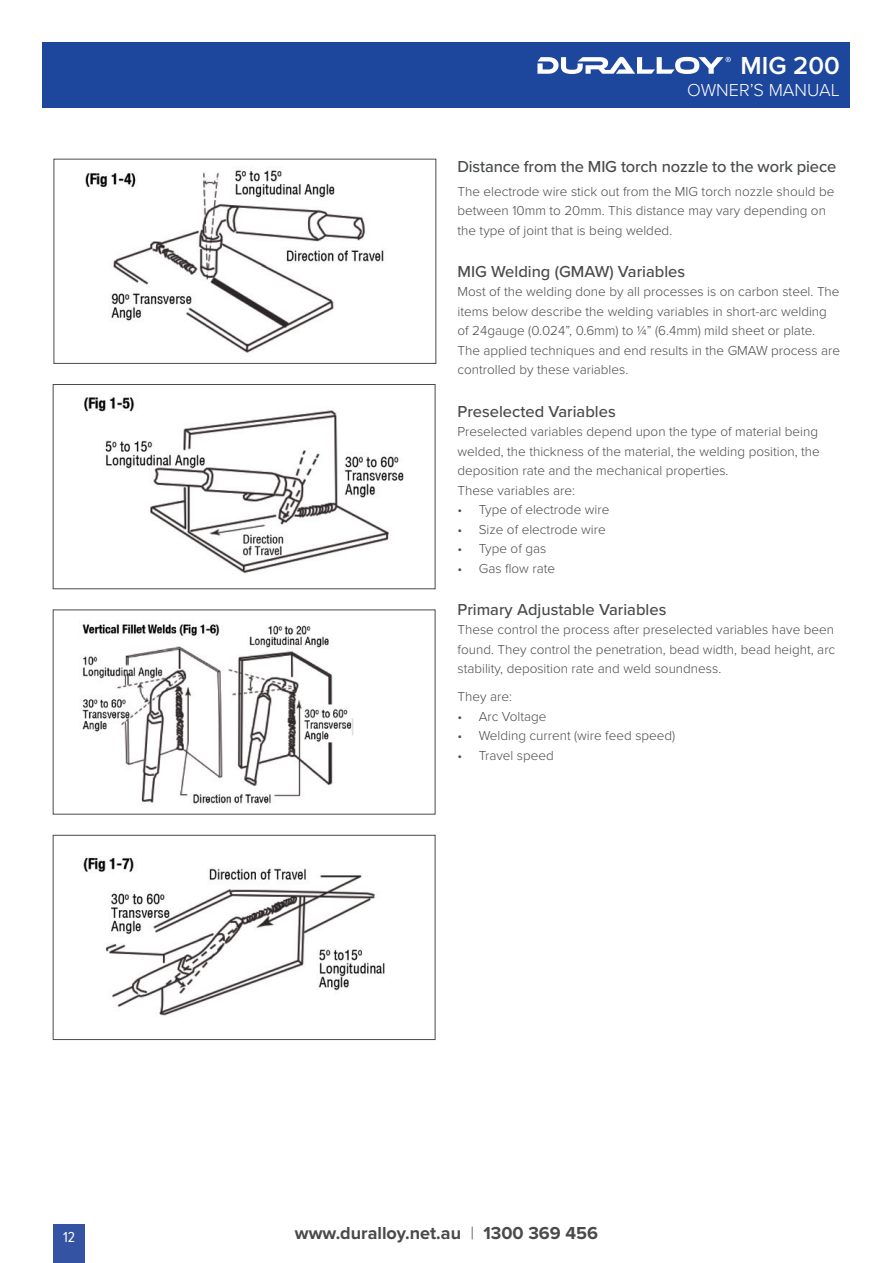
<style>
.page{position:relative;width:893px;height:1263px;background:#fff}
.page>*{position:absolute;margin:0;border:0;box-sizing:border-box;transform-origin:0 0}
.t1{font:600 25.5px "Proxima Nova";color:#fff}
.t2{font:700 18px "Proxima Nova";color:#484a4c}
.t3{font:300 18px "Proxima Nova";color:#fff}
.t4{font:500 16.5px "Proxima Nova";color:#484a4c}
.t5{font:15px "Proxima Nova Cond";color:#fff}
.t6{font:300 13.5px/19.5px "Proxima Nova";color:#484a4c}
.s1{font-weight:300}
</style>
<div class="page">
<div style="left:43px;top:43px;width:807px;height:65px;background:#1d469d"></div>
<div style="left:53px;top:1225px;width:32px;height:38px;background:#3553a3"></div>
<img style="left:85px;top:170px;width:299px;height:183px">
<div style="left:54px;top:159px;width:382px;height:205px;border:1px solid #484a4c"></div>
<img style="left:84px;top:395px;width:320px;height:179px">
<div style="left:53px;top:384px;width:382px;height:205px;border:1px solid #484a4c"></div>
<img style="left:80px;top:624px;width:273px;height:181px">
<img style="left:83px;top:857px;width:302px;height:159px">
<div style="left:53px;top:835px;width:382px;height:205px;border:1px solid #484a4c"></div>
<svg style="left:537px;top:57px;width:194px;height:17px"></svg>
<p class="t5" style="left:63px;top:1228px;width:14px">12</p>
<h1 class="t1" style="left:740px;top:51px;width:101px">MIG 200</h1>
<h2 class="t3" style="left:687px;top:79px;width:154px">OWNER’S MANUAL</h2>
<p class="t4" style="left:457px;top:156px;width:380px">Distance from the MIG torch nozzle to the work piece</p>
<p class="t6" style="left:457px;top:182px;width:378px">The electrode wire stick out from the MIG torch nozzle should be between 10mm to 20mm. This distance may vary depending on the type of joint that is being welded.</p>
<p class="t4" style="left:457px;top:261px;width:229px">MIG Welding (GMAW) Variables</p>
<p class="t6" style="left:457px;top:282px;width:384px">Most of the welding done by all processes is on carbon steel. The items below describe the welding variables in short-arc welding of 24gauge (0.024”, 0.6mm) to ¼” (6.4mm) mild sheet or plate.<br>The applied techniques and end results in the GMAW process are controlled by these variables.</p>
<p class="t4" style="left:457px;top:401px;width:160px">Preselected Variables</p>
<p class="t6" style="left:457px;top:422px;width:364px">Preselected variables depend upon the type of material being welded, the thickness of the material, the welding position, the deposition rate and the mechanical properties.<br>These variables are:</p>
<p class="t6" style="left:457px;top:500px;width:153px">• Type of electrode wire</p>
<p class="t6" style="left:457px;top:519px;width:150px">• Size of electrode wire</p>
<p class="t6" style="left:457px;top:539px;width:90px">• Type of gas</p>
<p class="t6" style="left:457px;top:558px;width:99px">• Gas flow rate</p>
<p class="t4" style="left:457px;top:599px;width:210px">Primary Adjustable Variables</p>
<p class="t6" style="left:457px;top:620px;width:379px;text-align:justify">These control the process after preselected variables have been found. They control the penetration, bead width, bead height, arc stability, deposition rate and weld soundness.</p>
<p class="t6" style="left:457px;top:687px;width:56px">They are:</p>
<p class="t6" style="left:457px;top:707px;width:91px">• Arc Voltage</p>
<p class="t6" style="left:457px;top:726px;width:219px">• Welding current (wire feed speed)</p>
<p class="t6" style="left:457px;top:746px;width:98px">• Travel speed</p>
<h2 class="t2" style="left:295px;top:1222px;width:305px">www.duralloy.net.au <span class="s1">|</span> 1300 369 456</h2>
</div>
